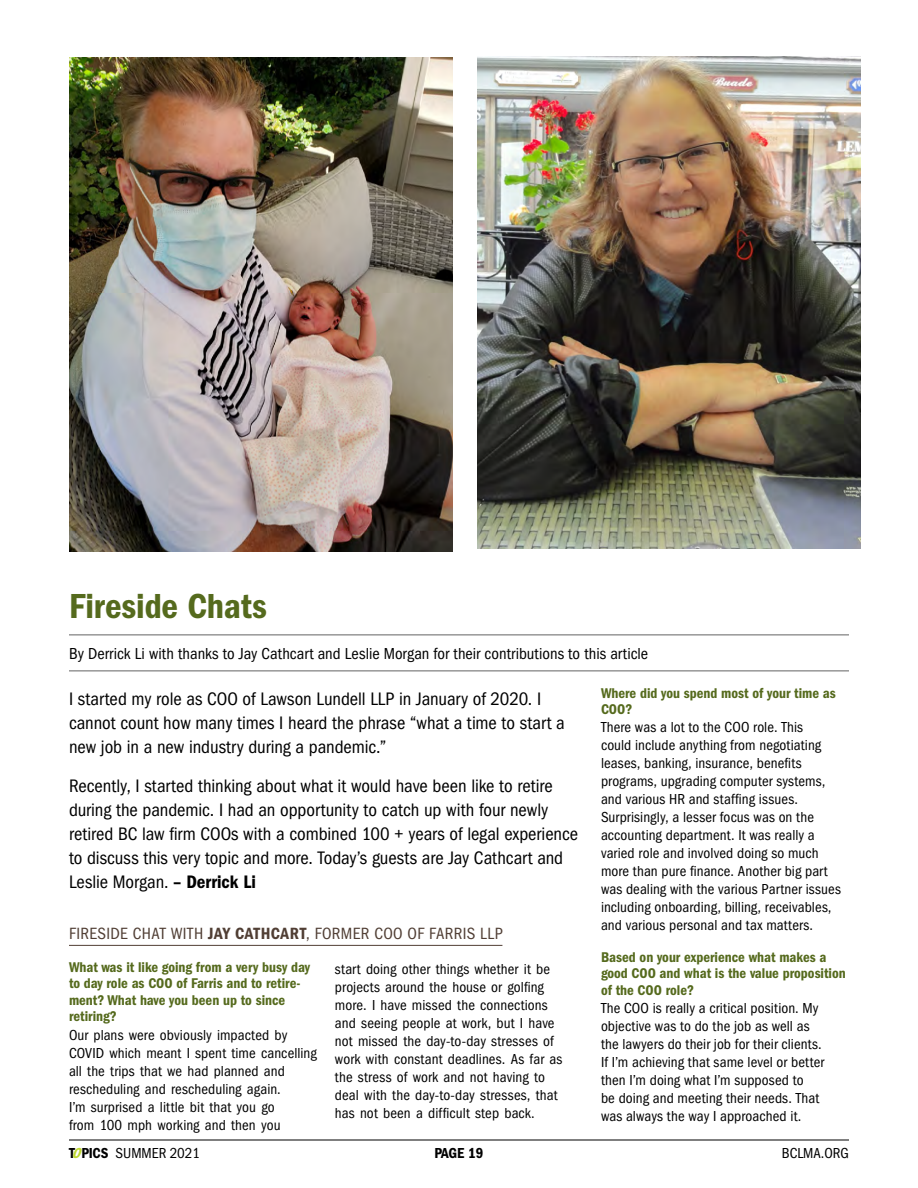
<style>
.page{position:relative;width:918px;height:1188px;background:#fff}
.page>*{position:absolute;margin:0;border:0;box-sizing:border-box;transform-origin:0 0}
.t1{font:36px "ITC Franklin Gothic Std Dm Cd";letter-spacing:-.005em;color:#556a1d}
.t2{font:condensed 18.75px/24px "ITC Franklin Gothic Std";letter-spacing:-.005em;color:#000}
.t3{font:condensed 16.8px "ITC Franklin Gothic Std";letter-spacing:.02em;color:#503e34}
.t4{font:condensed 16.5px "ITC Franklin Gothic Std";letter-spacing:.005em;color:#000}
.t5{font:condensed 15px/18px "ITC Franklin Gothic Std";letter-spacing:.005em;color:#000}
.t6{font:15px "ITC Franklin Gothic Std Dm Cd";letter-spacing:-.01em;color:#000}
.t7{font:14.7px/16.5px "ITC Franklin Gothic Std Dm Cd";color:#556a1d}
.s1{font-family:"ITC Franklin Gothic Std Dm Cd";font-stretch:normal}
.s2{font-family:"ITC Franklin Gothic Std Dm Cd";font-style:italic;font-stretch:normal;color:#bfd832}
</style>
<div class="page">
<hr style="left:69px;top:1140px;width:780px;height:1px;background:#000">
<img style="left:69px;top:57px;width:383px;height:495px">
<img style="left:477px;top:57px;width:383px;height:491px">
<hr style="left:69px;top:635px;width:780px;height:1px;background:#636363">
<hr style="left:69px;top:671px;width:780px;height:1px;background:#636363">
<hr style="left:69px;top:945px;width:433px;height:1px;background:#503e34">
<h1 class="t1" style="left:69px;top:586px;width:199px">Fireside Chats</h1>
<p class="t4" style="left:69px;top:644px;width:581px">By Derrick Li with thanks to Jay Cathcart and Leslie Morgan for their contributions to this article</p>
<p class="t2" style="left:69px;top:687px;width:497px">I started my role as COO of Lawson Lundell LLP in January of 2020. I cannot count how many times I heard the phrase “what a time to start a new job in a new industry during a pandemic.”</p>
<p class="t2" style="left:69px;top:774px;width:511px">Recently, I started thinking about what it would have been like to retire during the pandemic. I had an opportunity to catch up with four newly retired BC law firm COOs with a combined 100 + years of legal experience to discuss this very topic and more. Today’s guests are Jay Cathcart and Leslie Morgan. <span class="s1">– Derrick Li</span></p>
<p class="t3" style="left:69px;top:924px;width:435px">FIRESIDE CHAT WITH <span class="s1">JAY CATHCART</span>, FORMER COO OF FARRIS LLP</p>
<p class="t7" style="left:69px;top:959px;width:242px">What was it like going from a very busy day to day role as COO of Farris and to retire&shy;ment? What have you been up to since retiring?</p>
<p class="t5" style="left:69px;top:1026px;width:249px">Our plans were obviously impacted by COVID which meant I spent time cancelling all the trips that we had planned and rescheduling and rescheduling again.<br>I’m surprised a little bit that you go<br>from 100 mph working and then you</p>
<p class="t7" style="left:601px;top:684px;width:236px">Where did you spend most of your time as<br>COO?</p>
<p class="t5" style="left:601px;top:718px;width:242px">There was a lot to the COO role. This<br>could include anything from negotiating leases, banking, insurance, benefits programs, upgrading computer systems, and various HR and staffing issues.<br>Surprisingly, a lesser focus was on the accounting department. It was really a varied role and involved doing so much more than pure finance. Another big part was dealing with the various Partner issues including onboarding, billing, receivables, and various personal and tax matters.</p>
<p class="t7" style="left:601px;top:948px;width:246px">Based on your experience what makes a good COO and what is the value proposition of the COO role?</p>
<p class="t5" style="left:601px;top:999px;width:225px">The COO is really a critical position. My objective was to do the job as well as the lawyers do their job for their clients.<br>If I’m achieving that same level or better then I’m doing what I’m supposed to<br>be doing and meeting their needs. That was always the way I approached it.</p>
<p class="t5" style="left:335px;top:960px;width:229px">start doing other things whether it be projects around the house or golfing more. I have missed the connections and seeing people at work, but I have not missed the day-to-day stresses of work with constant deadlines. As far as the stress of work and not having to deal with the day-to-day stresses, that has not been a difficult step back.</p>
<p class="t5" style="left:69px;top:1144px;width:133px"><span class="s1">T</span><span class="s2">O</span><span class="s1">PICS</span> SUMMER 2021</p>
<p class="t6" style="left:434px;top:1145px;width:51px">PAGE 19</p>
<p class="t5" style="left:782px;top:1144px;width:69px">BCLMA.ORG</p>
</div>
